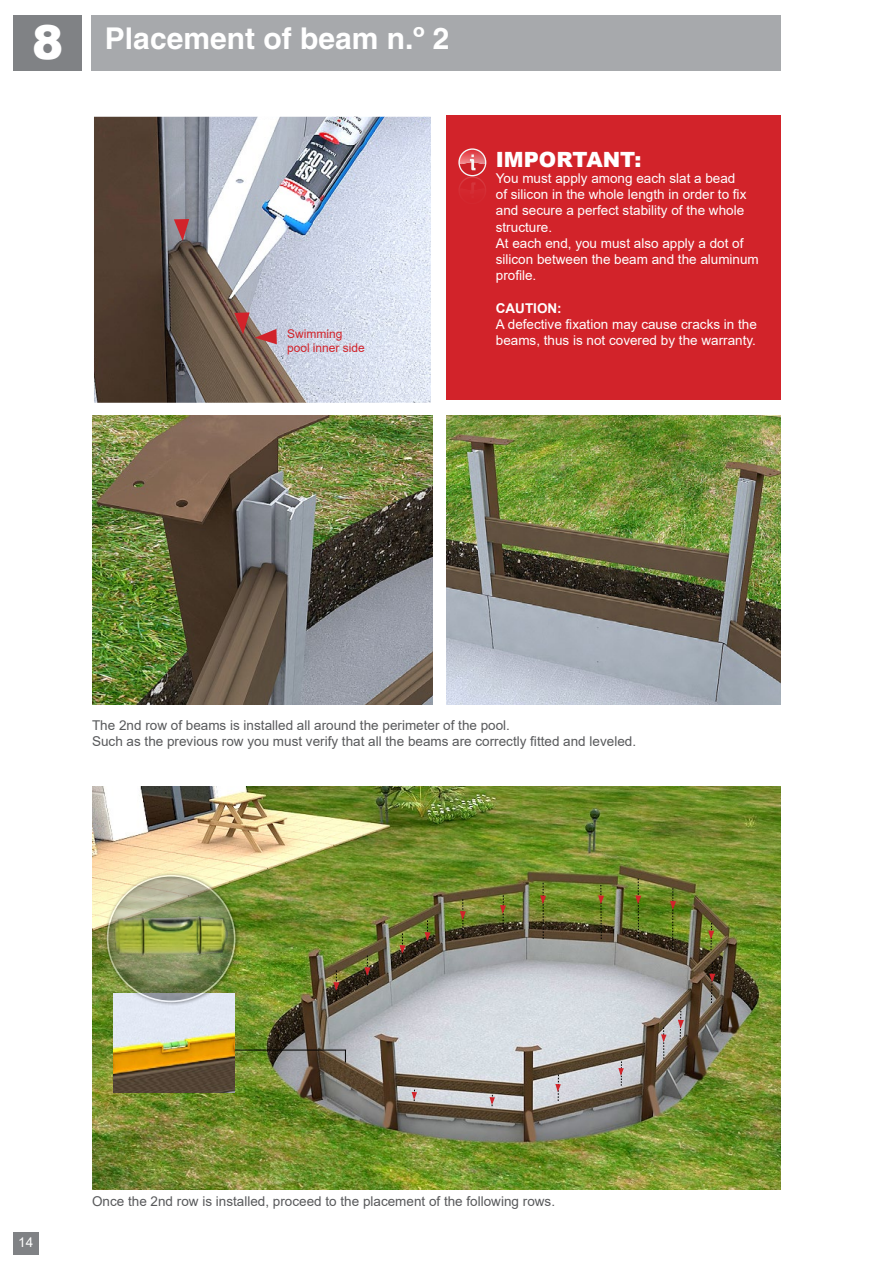
<style>
.page{position:relative;width:893px;height:1263px;background:#fff}
.page>*{position:absolute;margin:0;border:0;box-sizing:border-box;transform-origin:0 0}
.t1{font:700 30px "Helvetica LT Std";color:#fff}
.t2{font:900 21px "Arial";color:#fff}
.t3{font:13.5px/16.2px "Arial";color:#fff}
.t4{font:13.5px/16.2px "Arial";color:#58595b}
.t5{font:700 13.5px "Arial";color:#fff}
.t6{font:12px/14.4px "Arial";color:#d2232a}
.s1{font-family:"Arial";font-weight:900;font-size:46.8px}
</style>
<div class="page">
<div style="left:13px;top:15px;width:69px;height:56px;background:#808285"></div>
<div style="left:91px;top:15px;width:690px;height:56px;background:#a7a9ac"></div>
<div style="left:13px;top:1232px;width:25px;height:22px;background:#808285"></div>
<img style="left:446px;top:415px;width:335px;height:289px">
<div style="left:446px;top:116px;width:335px;height:284px;background:#d2232a"></div>
<svg style="left:458px;top:148px;width:28px;height:28px"></svg>
<svg style="left:460px;top:149px;width:25px;height:41px"></svg>
<img style="left:92px;top:415px;width:340px;height:289px">
<img style="left:92px;top:786px;width:689px;height:403px">
<hr style="left:234px;top:1050px;width:112px;height:1px;background:#000">
<img style="left:113px;top:1006px;width:121px;height:87px">
<div style="left:104px;top:872px;width:136px;height:134px;background:#000;opacity:.75"></div>
<img style="left:108px;top:876px;width:127px;height:125px">
<svg style="left:459px;top:899px;width:7px;height:37px"></svg>
<svg style="left:424px;top:920px;width:7px;height:30px"></svg>
<svg style="left:399px;top:933px;width:7px;height:30px"></svg>
<svg style="left:364px;top:955px;width:6px;height:30px"></svg>
<svg style="left:333px;top:970px;width:6px;height:30px"></svg>
<svg style="left:635px;top:879px;width:6px;height:60px"></svg>
<svg style="left:540px;top:883px;width:6px;height:56px"></svg>
<svg style="left:598px;top:885px;width:6px;height:54px"></svg>
<svg style="left:499px;top:895px;width:7px;height:35px"></svg>
<svg style="left:670px;top:888px;width:6px;height:62px"></svg>
<svg style="left:706px;top:922px;width:10px;height:29px"></svg>
<svg style="left:705px;top:962px;width:14px;height:41px"></svg>
<svg style="left:675px;top:1010px;width:11px;height:30px"></svg>
<svg style="left:661px;top:1027px;width:5px;height:32px"></svg>
<svg style="left:618px;top:1061px;width:6px;height:25px"></svg>
<svg style="left:555px;top:1075px;width:6px;height:26px"></svg>
<svg style="left:489px;top:1095px;width:6px;height:11px"></svg>
<svg style="left:411px;top:1090px;width:6px;height:11px"></svg>
<img style="left:95px;top:118px;width:334px;height:283px">
<div style="left:92px;top:115px;width:340px;height:289px;border:2px solid #fff"></div>
<svg style="left:174px;top:219px;width:16px;height:22px"></svg>
<svg style="left:234px;top:312px;width:43px;height:33px"></svg>
<h1 class="t1" style="left:32px;top:21px;width:419px"><span class="s1">8</span> Placement of beam n.º 2</h1>
<p class="t6" style="left:287px;top:326px;width:79px">Swimming pool inner side</p>
<h2 class="t2" style="left:496px;top:144px;width:147px">IMPORTANT:</h2>
<p class="t3" style="left:496px;top:170px;width:265px">You must apply among each slat a bead<br>of silicon in the whole length in order to fix and secure a perfect stability of the whole structure.<br>At each end, you must also apply a dot of silicon between the beam and the aluminum profile.</p>
<p class="t5" style="left:496px;top:298px;width:67px">CAUTION:</p>
<p class="t3" style="left:496px;top:316px;width:263px">A defective fixation may cause cracks in the beams, thus is not covered by the warranty.</p>
<p class="t4" style="left:92px;top:717px;width:545px">The 2nd row of beams is installed all around the perimeter of the pool.<br>Such as the previous row you must verify that all the beams are correctly fitted and leveled.</p>
<p class="t3" style="left:18px;top:1234px;width:17px">14</p>
<p class="t4" style="left:92px;top:1193px;width:464px">Once the 2nd row is installed, proceed to the placement of the following rows.</p>
</div>
